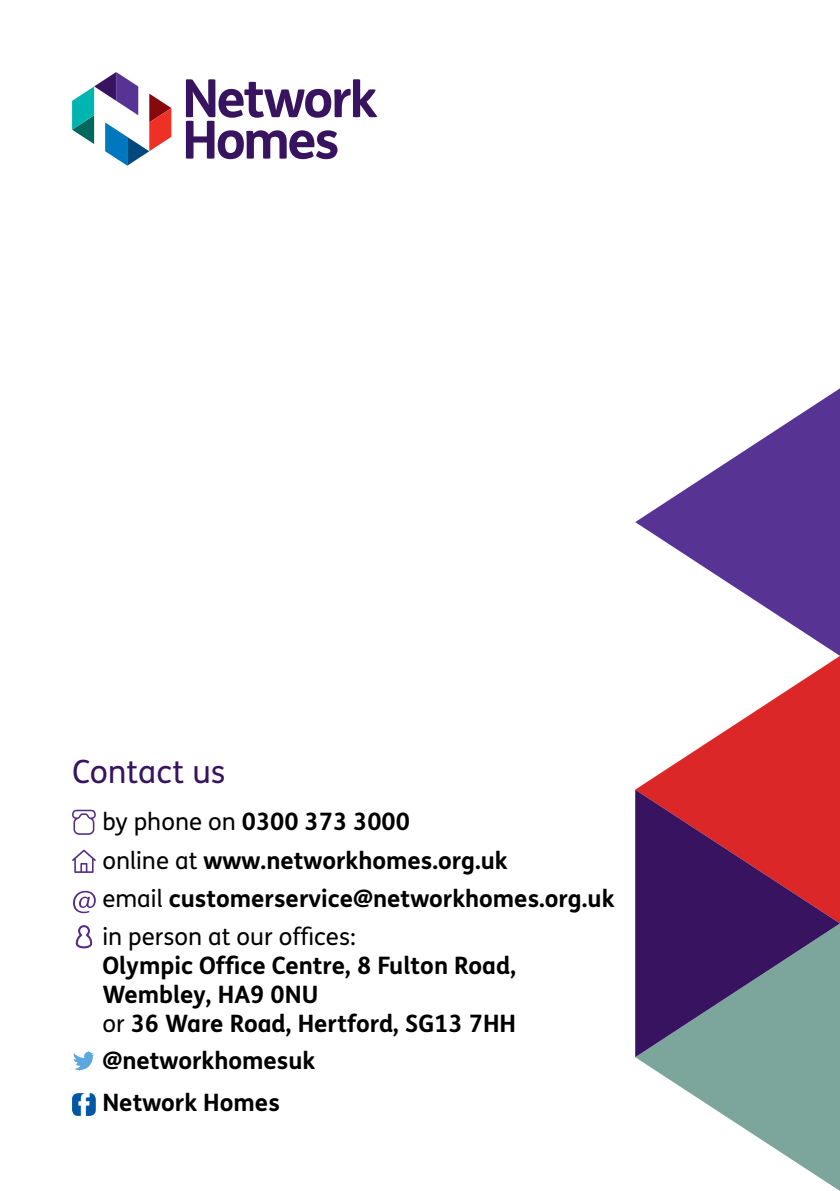
<style>
.page{position:relative;width:840px;height:1191px;background:#fff}
.page>*{position:absolute;margin:0;border:0;box-sizing:border-box;transform-origin:0 0}
.t1{font:32px "FS Me";color:#371360}
.t2{font:700 24px/38.2px "FS Me";color:#000}
.t3{font:24px "FS Me";color:#000}
.s1{font-weight:400}
</style>
<div class="page">
<svg style="left:636px;top:656px;width:203px;height:133px"></svg>
<svg style="left:635px;top:1057px;width:204px;height:134px"></svg>
<svg style="left:635px;top:789px;width:204px;height:268px;background:#713c60"></svg>
<svg style="left:635px;top:389px;width:204px;height:266px"></svg>
<svg style="left:72px;top:72px;width:99px;height:94px"></svg>
<svg style="left:186px;top:79px;width:191px;height:80px"></svg>
<svg style="left:72px;top:809px;width:24px;height:26px"></svg>
<svg style="left:75px;top:925px;width:18px;height:24px"></svg>
<svg style="left:72px;top:849px;width:24px;height:24px"></svg>
<svg style="left:73px;top:890px;width:23px;height:23px"></svg>
<svg style="left:73px;top:1051px;width:22px;height:19px"></svg>
<svg style="left:72px;top:1093px;width:24px;height:23px"></svg>
<img style="left:72px;top:1093px;width:23px;height:23px">
<h1 class="t1" style="left:72px;top:749px;width:155px">Contact us</h1>
<p class="t2" style="left:102px;top:801px;width:513px"><span class="s1">by phone on</span> 0300 373 3000<br><span class="s1">online at</span> www.networkhomes.org.uk<br><span class="s1">email</span> customerservice@networkhomes.org.uk</p>
<p class="t3" style="left:102px;top:920px;width:255px">in person at our offices:</p>
<p class="t2" style="left:102px;top:949px;width:415px;line-height:28.8px">Olympic Office Centre, 8 Fulton Road,<br>Wembley, HA9 0NU<br><span class="s1">or</span> 36 Ware Road, Hertford, SG13 7HH</p>
<p class="t2" style="left:102px;top:1038px;width:214px;line-height:41.4px">@networkhomesuk<br>Network Homes</p>
</div>
